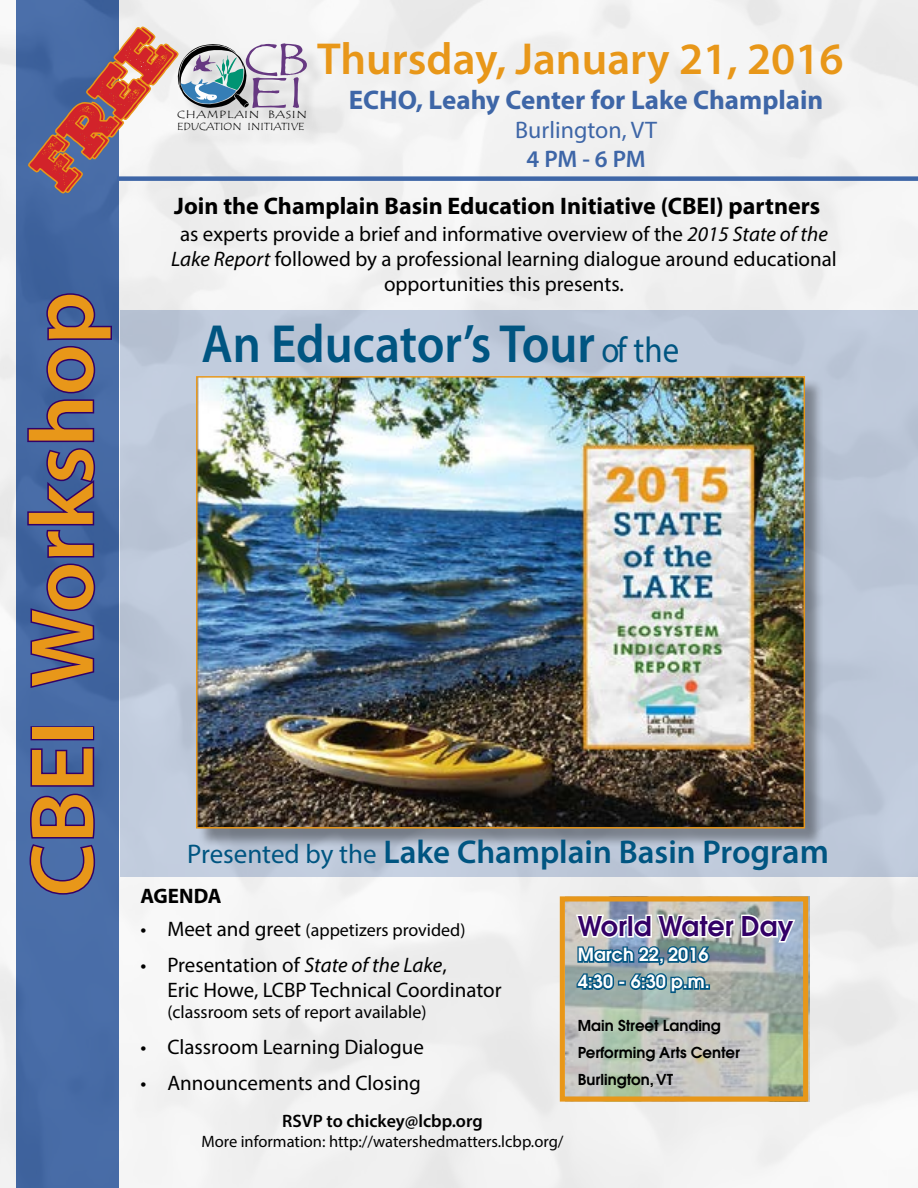
<style>
.page{position:relative;width:918px;height:1188px;background:#fff}
.page>*{position:absolute;margin:0;border:0;box-sizing:border-box;transform-origin:0 0}
.t1{font:600 90px "Myriad Pro";color:#e89719}
.t2{font:60px "Nexa Rust Slab Black Shadow 01";color:#d2232a}
.t3{font:600 54px "Myriad Pro";color:#005581;scale:.91 1}
.t4{font:600 45px "Myriad Pro";color:#e89719}
.t5{font:44.1px "Tempus Sans ITC";color:#663881;scale:1.88 1}
.t6{font:600 33px "Myriad Pro";color:#005581}
.t7{font:700 27px "Myriad Pro";color:#3e66a7}
.t8{font:600 27px "Avant Garde";color:#306}
.t9{font:700 24px "Myriad Pro";color:#000}
.t10{font:24px "Myriad Pro";color:#3e66a7}
.t11{font:600 24px "Myriad Pro";color:#3e66a7}
.t12{font:21px/25.2px "Myriad Pro";color:#000}
.t13{font:700 21px "Myriad Pro";color:#000}
.t14{font:18px "Myriad Pro";color:#000}
.t15{font:600 18px/27px "Avant Garde";color:#fff}
.t16{font:600 18px "Myriad Pro";color:#000}
.t17{font:16.5px "Myriad Pro";color:#000}
.t18{font:600 15px/27px "Avant Garde";color:#000}
.t19{font:10.65px/11.6px "Tempus Sans ITC";letter-spacing:.01em;color:#000;scale:1.21 1}
.s1{font-family:"Tempus Sans ITC";font-weight:400;font-size:44.1px;color:#663881}
.s2{font-family:"Tempus Sans ITC";font-weight:400;font-size:45.15px;color:#663881}
.s3{font-size:45.15px}
.s4{font-style:italic}
.s5{font-weight:400;font-size:36px}
.s6{font-weight:400;font-size:27px}
.s7{font-size:34.5px}
.s8{font-size:21px}
</style>
<div class="page">
<img style="left:0;top:0;width:918px;height:1188px">
<div style="left:180px;top:46px;width:147px;height:104px;background:#ebebeb"></div>
<img style="left:566px;top:896px;width:244px;height:206px">
<div style="left:560px;top:896px;width:248px;height:206px;border:5px solid #e89719"></div>
<div style="left:199px;top:379px;width:625px;height:468px;background:#000;opacity:.35"></div>
<img style="left:198px;top:378px;width:605px;height:449px">
<svg style="left:28px;top:746px;width:69px;height:150px;background:#425196"></svg>
<div style="left:31px;top:726px;width:63px;height:14px;border:3px solid #306"></div>
<svg style="left:26px;top:292px;width:88px;height:398px;background:#3f5597"></svg>
<div style="left:117px;top:176px;width:801px;height:5px;background:#3e66a7"></div>
<svg style="left:25px;top:25px;width:224px;height:172px"></svg>
<svg style="left:574px;top:898px;width:224px;height:97px;background:#9dadb0"></svg>
<h2 class="t2" style="left:14px;top:154px;width:183px;rotate:-51deg">Free</h2>
<h3 class="t4" style="left:243px;top:31px;width:602px"><span class="s1">C</span><span class="s2">B</span>Thursday, January 21, 2016</h3>
<h3 class="t5" style="left:244px;top:65px;width:34px">E<span class="s3">I</span></h3>
<p class="t7" style="left:349px;top:83px;width:476px">ECHO, Leahy Center for Lake Champlain</p>
<p class="t10" style="left:515px;top:115px;width:143px">Burlington, VT</p>
<p class="t11" style="left:527px;top:144px;width:121px">4 PM - 6 PM</p>
<p class="t9" style="left:174px;top:190px;width:648px">Join the Champlain Basin Education Initiative (CBEI) partners</p>
<p class="t19" style="left:177px;top:109px;width:109px">CHAMPLAIN BASIN<br>EDUCATION INITIATIVE</p>
<h1 class="t1" style="left:5px;top:896px;width:606px;rotate:-90deg">CBEI Workshop</h1>
<p class="t12" style="left:171px;top:221px;width:667px;text-align:center">as experts provide a brief and informative overview of the <span class="s4">2015 State of the<br>Lake Report</span> followed by a professional learning dialogue around educational opportunities this presents.</p>
<h3 class="t3" style="left:202px;top:310px;width:526px">An Educator’s Tour <span class="s5">of the</span></h3>
<h3 class="t6" style="left:187px;top:831px;width:643px"><span class="s6">Presented by the</span> Lake Champlain Basin Pro<span class="s7">gram</span></h3>
<p class="t13" style="left:140px;top:882px;width:83px">AGENDA</p>
<p class="t14" style="left:140px;top:918px;width:327px"><span class="s8">• Meet and greet</span> (appetizers provided)</p>
<p class="t12" style="left:167px;top:952px;width:336px;text-indent:-27px">• Presentation of <span class="s4">State of the Lake</span>,<br>Eric Howe, LCBP Technical Coordinator</p>
<p class="t14" style="left:167px;top:1001px;width:261px">(classroom sets of report available)</p>
<p class="t12" style="left:140px;top:1034px;width:285px">• Classroom Learning Dialogue</p>
<p class="t12" style="left:140px;top:1070px;width:282px">• Announcements and Closing</p>
<p class="t16" style="left:282px;top:1110px;width:202px">RSVP to chickey@lcbp.org</p>
<p class="t17" style="left:201px;top:1131px;width:364px">More information: http://watershedmatters.lcbp.org/</p>
<p class="t8" style="left:578px;top:909px;width:217px">World Water Day</p>
<p class="t15" style="left:578px;top:941px;width:134px">March 22, 2016<br>4:30 - 6:30 p.m.</p>
<p class="t18" style="left:578px;top:1011px;width:164px">Main Street Landing<br>Performing Arts Center<br>Burlington, VT</p>
</div>
